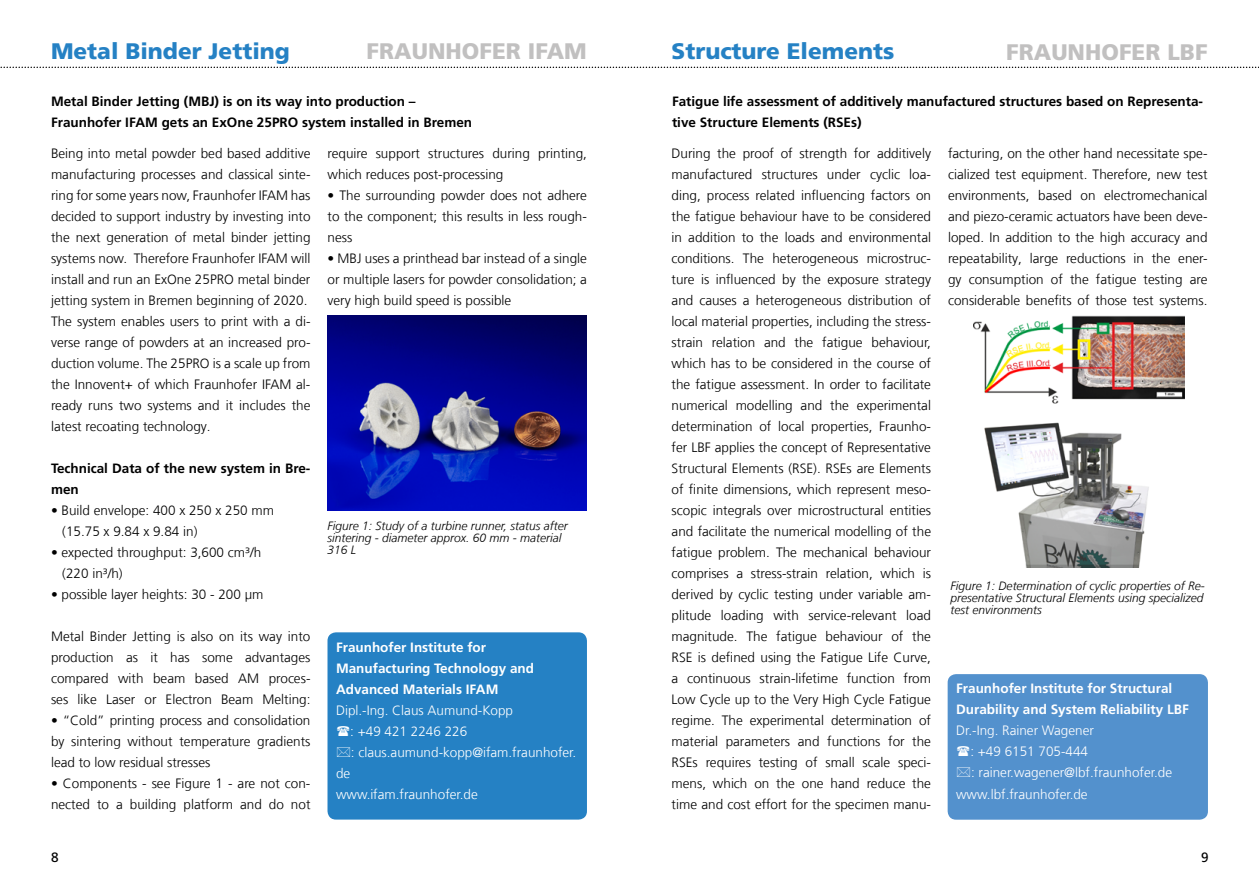
<style>
.page{position:relative;width:1259px;height:893px;background:#fff}
.page>*{position:absolute;margin:0;border:0;box-sizing:border-box;transform-origin:0 0}
.t1{font:900 22.5px "Frutiger LT Com";color:#2581c4}
.t2{font:900 22.5px "Frutiger LT Com";color:#c1c0c0}
.t3{font:300 13.5px/21px "Frutiger LT Com";color:#000;text-align:justify}
.t4{font:700 13.5px/21px "Frutiger LT Com";color:#000}
.t5{font:300 13.5px "Frutiger LT Com";color:#fff}
.t6{font:700 13.5px/21px "Frutiger LT Com";color:#fff}
.t7{font:13.5px "Frutiger LT Com";color:#000}
.t8{font:italic 300 12px/12px "Frutiger LT Com";color:#000;text-align:justify}
</style>
<div class="page">
<svg style="left:0;top:67px;width:1259px;height:1px"></svg>
<div style="left:947px;top:674px;width:261px;height:146px;background:#5391cd;border-radius:9px"></div>
<img style="left:973px;top:316px;width:211px;height:252px">
<img style="left:327px;top:316px;width:260px;height:194px">
<div style="left:327px;top:632px;width:260px;height:188px;background:#2581c4;border-radius:9px"></div>
<h1 class="t1" style="left:51px;top:38px;width:240px">Metal Binder Jetting</h1>
<h1 class="t2" style="left:366px;top:38px;width:222px">FRAUNHOFER IFAM</h1>
<p class="t4" style="left:51px;top:90px;width:422px">Metal Binder Jetting (MBJ) is on its way into production –<br>Fraunhofer IFAM gets an ExOne 25PRO system installed in Bremen</p>
<p class="t3" style="left:51px;top:143px;width:261px;text-align:left">Being into metal powder bed based additive manufacturing processes and classical sinte&shy;ring for some years now, Fraunhofer IFAM has decided to support industry by investing into the next generation of metal binder jetting systems now. Therefore Fraunhofer IFAM will install and run an ExOne 25PRO metal binder jetting system in Bremen beginning of 2020.<br>The system enables users to print with a di&shy;verse range of powders at an increased pro&shy;duction volume. The 25PRO is a scale up from the Innovent+ of which Fraunhofer IFAM al&shy;ready runs two systems and it includes the latest recoating technology.</p>
<p class="t4" style="left:51px;top:458px;width:261px">Technical Data of the new system in Bre&shy;men</p>
<p class="t3" style="left:62px;top:500px;width:213px;text-indent:-11px">• Build envelope: 400 x 250 x 250 mm (15.75 x 9.84 x 9.84 in)</p>
<p class="t3" style="left:62px;top:542px;width:200px;text-indent:-11px">• expected throughput: 3,600 cm³/h (220 in³/h)</p>
<p class="t3" style="left:51px;top:584px;width:214px">• possible layer heights: 30 - 200 µm</p>
<p class="t3" style="left:51px;top:626px;width:261px">Metal Binder Jetting is also on its way into production as it has some advantages compared with beam based AM proces&shy;ses like Laser or Electron Beam Melting:</p>
<p class="t3" style="left:51px;top:710px;width:261px">• “Cold” printing process and consolidation by sintering without temperature gradients lead to low residual stresses</p>
<p class="t3" style="left:51px;top:773px;width:261px">• Components - see Figure 1 - are not con&shy;nected to a building platform and do not</p>
<p class="t3" style="left:327px;top:143px;width:261px">require support structures during printing, which reduces post-processing</p>
<p class="t3" style="left:327px;top:185px;width:261px">• The surrounding powder does not adhere to the component; this results in less rough&shy;ness</p>
<p class="t3" style="left:327px;top:248px;width:261px">• MBJ uses a printhead bar instead of a single or multiple lasers for powder consolidation; a very high build speed is possible</p>
<p class="t8" style="left:327px;top:520px;width:242px;text-align:left">Figure 1: Study of a turbine runner, status after sintering - diameter approx. 60 mm - material<br>316 L</p>
<p class="t6" style="left:336px;top:636px;width:200px">Fraunhofer Institute for<br>Manufacturing Technology and<br>Advanced Materials IFAM</p>
<p class="t5" style="left:336px;top:702px;width:179px">Dipl.-Ing. Claus Aumund-Kopp</p>
<p class="t5" style="left:350px;top:723px;width:118px">: +49 421 2246 226</p>
<p class="t5" style="left:351px;top:744px;width:227px">: claus.aumund-kopp@ifam.fraunhofer.</p>
<p class="t5" style="left:336px;top:765px;width:16px">de</p>
<p class="t5" style="left:336px;top:786px;width:143px">www.ifam.fraunhofer.de</p>
<h1 class="t1" style="left:671px;top:38px;width:224px">Structure Elements</h1>
<h1 class="t2" style="left:1006px;top:38px;width:203px">FRAUNHOFER LBF</h1>
<p class="t4" style="left:672px;top:90px;width:532px">Fatigue life assessment of additively manufactured structures based on Representa&shy;tive Structure Elements (RSEs)</p>
<p class="t3" style="left:671px;top:143px;width:261px">During the proof of strength for additively manufactured structures under cyclic loa&shy;ding, process related influencing factors on the fatigue behaviour have to be considered in addition to the loads and environmental conditions. The heterogeneous microstruc&shy;ture is influenced by the exposure strategy and causes a heterogeneous distribution of local material properties, including the stress&shy;strain relation and the fatigue behaviour, which has to be considered in the course of the fatigue assessment. In order to facilitate numerical modelling and the experimental determination of local properties, Fraunho&shy;fer LBF applies the concept of Representative Structural Elements (RSE). RSEs are Elements of finite dimensions, which represent meso&shy;scopic integrals over microstructural entities and facilitate the numerical modelling of the fatigue problem. The mechanical behaviour comprises a stress-strain relation, which is derived by cyclic testing under variable am&shy;plitude loading with service-relevant load magnitude. The fatigue behaviour of the RSE is defined using the Fatigue Life Curve, a continuous strain-lifetime function from Low Cycle up to the Very High Cycle Fatigue regime. The experimental determination of material parameters and functions for the RSEs requires testing of small scale speci&shy;mens, which on the one hand reduce the time and cost effort for the specimen manu-</p>
<p class="t3" style="left:948px;top:143px;width:261px">facturing, on the other hand necessitate spe&shy;cialized test equipment. Therefore, new test environments, based on electromechanical and piezo-ceramic actuators have been deve&shy;loped. In addition to the high accuracy and repeatability, large reductions in the ener&shy;gy consumption of the fatigue testing are considerable benefits of those test systems.</p>
<p class="t8" style="left:950px;top:580px;width:256px">Figure 1: Determination of cyclic properties of Re&shy;presentative Structural Elements using specialized test environments</p>
<p class="t6" style="left:956px;top:678px;width:234px">Fraunhofer Institute for Structural<br>Durability and System Reliability LBF</p>
<p class="t5" style="left:956px;top:722px;width:139px">Dr.-Ing. Rainer Wagener</p>
<p class="t5" style="left:970px;top:743px;width:119px">: +49 6151 705-444</p>
<p class="t5" style="left:971px;top:764px;width:203px">: rainer.wagener@lbf.fraunhofer.de</p>
<p class="t5" style="left:956px;top:786px;width:133px">www.lbf.fraunhofer.de</p>
<p class="t7" style="left:51px;top:849px;width:9px">8</p>
<p class="t7" style="left:1201px;top:849px;width:9px">9</p>
</div>
